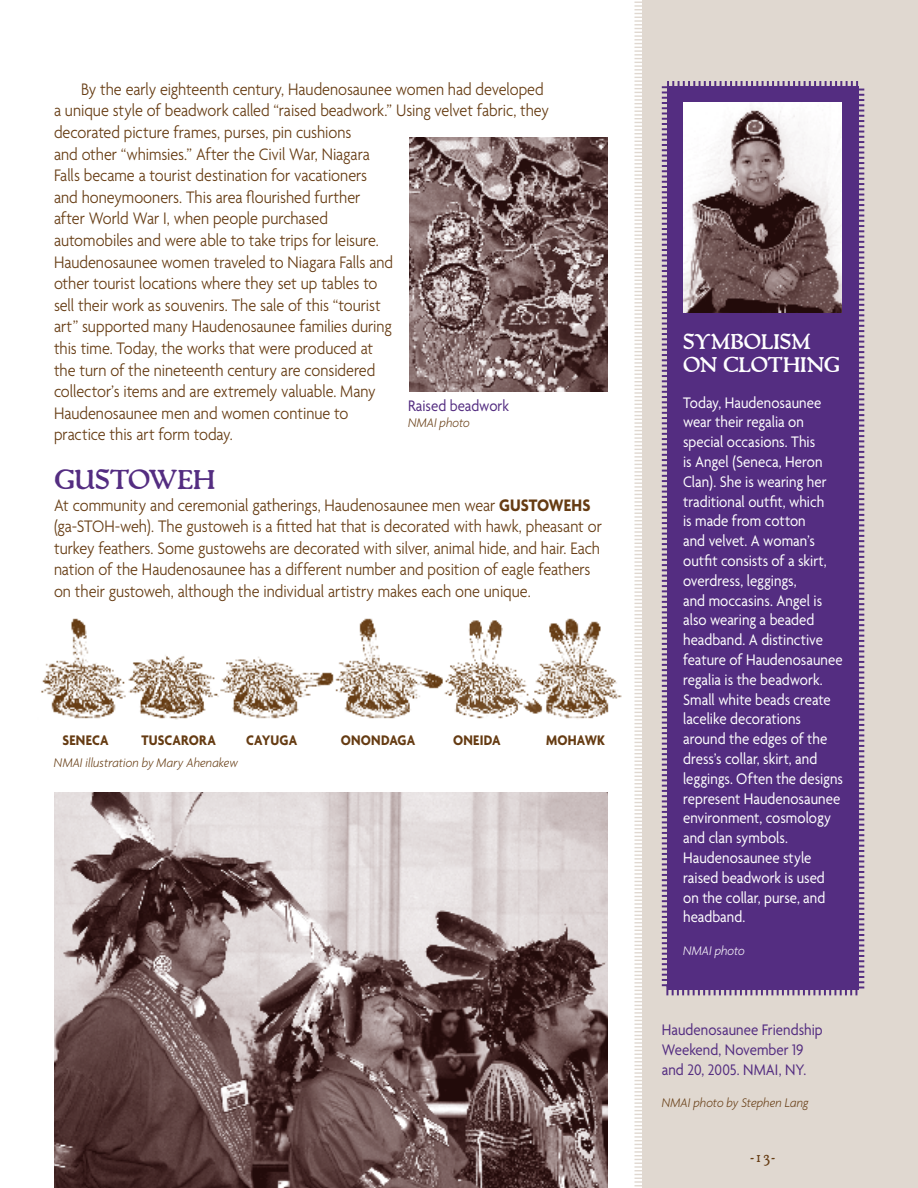
<style>
.page{position:relative;width:918px;height:1188px;background:#fff}
.page>*{position:absolute;margin:0;border:0;box-sizing:border-box;transform-origin:0 0}
.t1{font:700 27px "Packard";color:#542d81}
.t2{font:700 21px/22.5px "Packard";color:#fff}
.t3{font:300 18px/21.6px "Agenda";letter-spacing:-.005em;color:#663c13;scale:.9 1}
.t4{font:300 18px "Packard";color:#663c13}
.t5{font:16.5px/19.8px "Agenda";color:#fff;scale:.9 1}
.t6{font:16.5px/19.8px "Agenda";letter-spacing:.005em;color:#542d81;scale:.9 1}
.t7{font:700 15px "Agenda";letter-spacing:.01em;color:#663c13;scale:.9 1}
.t8{font:italic 300 13.5px "Agenda";letter-spacing:.01em;color:#663c13;scale:.9 1}
.t9{font:italic 300 13.5px "Agenda";letter-spacing:.01em;color:#fff;scale:.9 1}
.s1{font-weight:700}
</style>
<div class="page">
<div style="left:642px;top:0;width:276px;height:1188px;background:#e0d8d0"></div>
<svg style="left:634px;top:1px;width:8px;height:1186px"></svg>
<svg style="left:661px;top:81px;width:204px;height:915px;background:#5c3685"></svg>
<img style="left:683px;top:102px;width:159px;height:211px">
<img style="left:54px;top:793px;width:554px;height:395px">
<img style="left:41px;top:618px;width:581px;height:102px">
<img style="left:409px;top:138px;width:199px;height:254px">
<p class="t3" style="left:54px;top:78px;width:552px;text-indent:27px">By the early eighteenth century, Haudenosaunee women had developed a unique style of beadwork called “raised beadwork.” Using velvet fabric, they decorated picture frames, purses, pin cushions<br>and other “whimsies.” After the Civil War, Niagara<br>Falls became a tourist destination for vacationers<br>and honeymooners. This area flourished further<br>after World War I, when people purchased<br>automobiles and were able to take trips for leisure.<br>Haudenosaunee women traveled to Niagara Falls and<br>other tourist locations where they set up tables to<br>sell their work as souvenirs. The sale of this “tourist<br>art” supported many Haudenosaunee families during<br>this time. Today, the works that were produced at<br>the turn of the nineteenth century are considered<br>collector’s items and are extremely valuable. Many<br>Haudenosaunee men and women continue to<br>practice this art form today.</p>
<h1 class="t1" style="left:54px;top:461px;width:163px">GUSTOWEH</h1>
<p class="t3" style="left:54px;top:494px;width:610px">At community and ceremonial gatherings, Haudenosaunee men wear <span class="s1">GUSTOWEHS </span>(ga-STOH-weh). The gustoweh is a fitted hat that is decorated with hawk, pheasant or turkey feathers. Some gustowehs are decorated with silver, animal hide, and hair. Each nation of the Haudenosaunee has a different number and position of eagle feathers on their gustoweh, although the individual artistry makes each one unique.</p>
<p class="t6" style="left:408px;top:395px;width:114px">Raised beadwork</p>
<p class="t8" style="left:408px;top:415px;width:70px">NMAI photo</p>
<p class="t7" style="left:62px;top:731px;width:53px">SENECA</p>
<p class="t7" style="left:141px;top:731px;width:84px">TUSCARORA</p>
<p class="t7" style="left:246px;top:731px;width:58px">CAYUGA</p>
<p class="t7" style="left:341px;top:731px;width:84px">ONONDAGA</p>
<p class="t7" style="left:453px;top:731px;width:54px">ONEIDA</p>
<p class="t7" style="left:546px;top:731px;width:67px">MOHAWK</p>
<p class="t8" style="left:54px;top:755px;width:206px">NMAI illustration by Mary Ahenakew</p>
<p class="t2" style="left:683px;top:330px;width:158px">SYMBOLISM<br>ON CLOTHING</p>
<p class="t5" style="left:683px;top:392px;width:179px">Today, Haudenosaunee wear their regalia on special occasions. This<br>is Angel (Seneca, Heron<br>Clan). She is wearing her traditional outfit, which<br>is made from cotton<br>and velvet. A woman’s outfit consists of a skirt, overdress, leggings,<br>and moccasins. Angel is also wearing a beaded headband. A distinctive feature of Haudenosaunee regalia is the beadwork.<br>Small white beads create lacelike decorations around the edges of the dress’s collar, skirt, and leggings. Often the designs represent Haudenosaunee environment, cosmology and clan symbols.<br>Haudenosaunee style raised beadwork is used on the collar, purse, and headband.</p>
<p class="t9" style="left:683px;top:943px;width:70px">NMAI photo</p>
<p class="t6" style="left:662px;top:1019px;width:180px">Haudenosaunee Friendship<br>Weekend, November 19 and 20, 2005. NMAI, NY.</p>
<p class="t8" style="left:662px;top:1095px;width:165px">NMAI photo by Stephen Lang</p>
<p class="t4" style="left:750px;top:1144px;width:26px">-13-</p>
</div>
